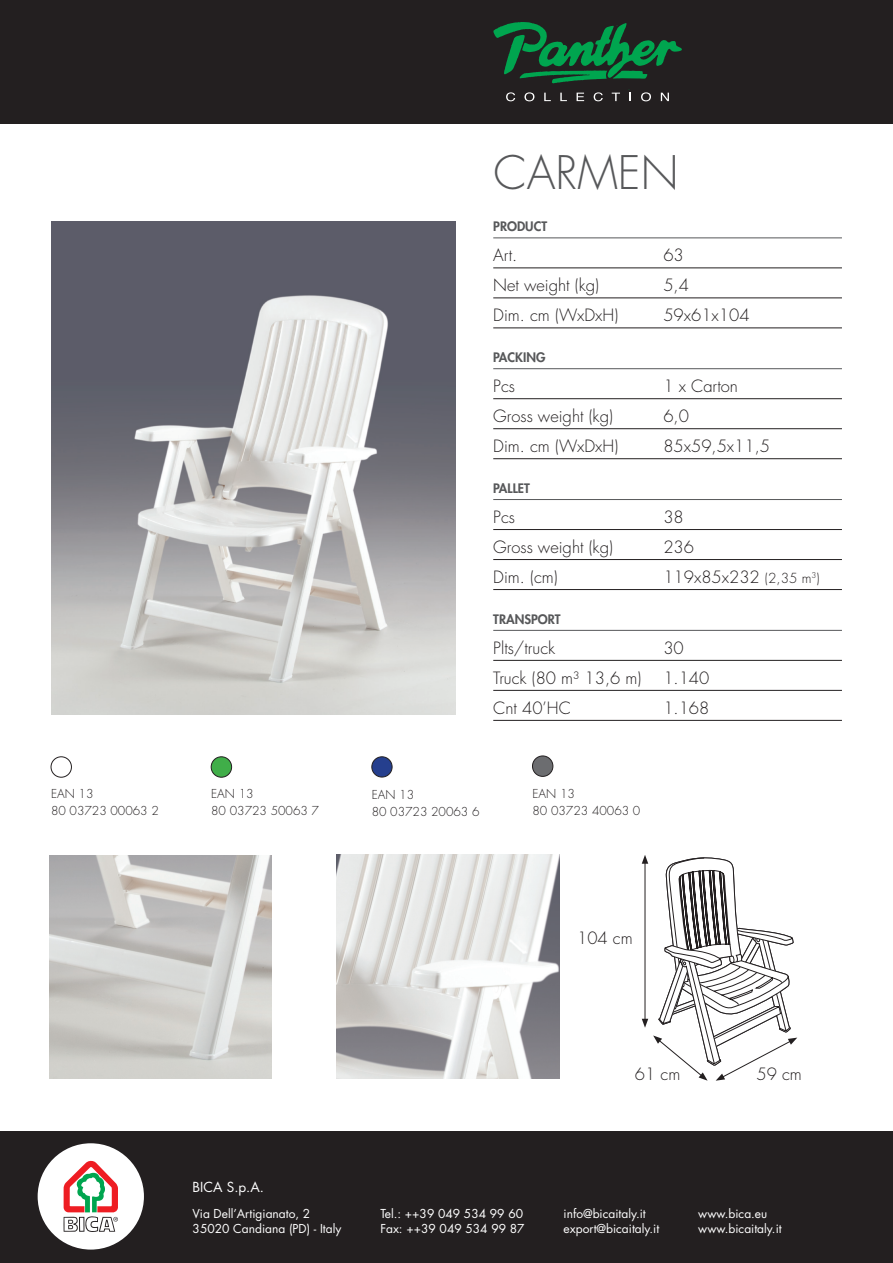
<style>
.page{position:relative;width:893px;height:1263px;background:#fff}
.page>*{position:absolute;margin:0;border:0;box-sizing:border-box;transform-origin:0 0}
.NAME{font:300 45px "Futura";color:#57585a}
.Scheda_tecnica{font:300 16.5px "Futura";color:#231f20}
.t1{font:13.5px "Futura";color:#fff}
.Sezioni{font:800 12.75px "Futura";color:#57585a}
.t2{font:12px/14.4px "Futura";color:#fff}
.t3{font:300 12px "Futura";color:#231f20}
.s1{font-size:13.5px}
</style>
<div class="page">
<div style="left:0;top:1131px;width:893px;height:132px;background:#231f20"></div>
<div style="left:38px;top:1143px;width:106px;height:106px;background:#fff;border-radius:50%"></div>
<div style="left:0;top:0;width:893px;height:123px;background:#231f20"></div>
<svg style="left:63px;top:1160px;width:55px;height:72px"></svg>
<svg style="left:506px;top:92px;width:9px;height:9px"></svg>
<svg style="left:524px;top:92px;width:10px;height:9px"></svg>
<svg style="left:544px;top:93px;width:7px;height:8px"></svg>
<svg style="left:560px;top:93px;width:7px;height:8px"></svg>
<svg style="left:577px;top:93px;width:7px;height:8px"></svg>
<svg style="left:594px;top:92px;width:9px;height:9px"></svg>
<svg style="left:612px;top:93px;width:8px;height:8px"></svg>
<svg style="left:641px;top:92px;width:10px;height:9px"></svg>
<svg style="left:661px;top:93px;width:8px;height:8px"></svg>
<svg style="left:493px;top:22px;width:189px;height:61px"></svg>
<hr style="left:493px;top:238px;width:349px;height:1px;background:#57585a">
<hr style="left:493px;top:268px;width:349px;height:1px;background:#231f20">
<hr style="left:493px;top:298px;width:349px;height:1px;background:#231f20">
<hr style="left:493px;top:328px;width:349px;height:1px;background:#231f20">
<hr style="left:493px;top:368px;width:349px;height:1px;background:#57585a">
<hr style="left:493px;top:398px;width:349px;height:1px;background:#231f20">
<hr style="left:493px;top:428px;width:349px;height:1px;background:#231f20">
<hr style="left:493px;top:458px;width:349px;height:1px;background:#231f20">
<hr style="left:493px;top:499px;width:349px;height:1px;background:#57585a">
<hr style="left:493px;top:529px;width:349px;height:1px;background:#231f20">
<hr style="left:493px;top:559px;width:349px;height:1px;background:#231f20">
<hr style="left:493px;top:589px;width:349px;height:1px;background:#231f20">
<hr style="left:493px;top:630px;width:349px;height:1px;background:#57585a">
<hr style="left:493px;top:660px;width:349px;height:1px;background:#231f20">
<hr style="left:493px;top:690px;width:349px;height:1px;background:#231f20">
<hr style="left:493px;top:720px;width:349px;height:1px;background:#231f20">
<img style="left:51px;top:221px;width:405px;height:493px">
<img style="left:49px;top:855px;width:223px;height:223px">
<img style="left:336px;top:855px;width:224px;height:223px">
<div style="left:372px;top:757px;width:20px;height:20px;background:#253f8e;border-radius:50%"></div>
<div style="left:371px;top:756px;width:22px;height:21px;border:1px solid #231f20;border-radius:50%"></div>
<div style="left:532px;top:756px;width:21px;height:20px;background:#6c6d70;border-radius:50%"></div>
<div style="left:532px;top:755px;width:21px;height:22px;border:1px solid #231f20;border-radius:50%"></div>
<div style="left:211px;top:757px;width:21px;height:20px;background:#40ae49;border-radius:50%"></div>
<div style="left:211px;top:756px;width:21px;height:22px;border:1px solid #231f20;border-radius:50%"></div>
<div style="left:51px;top:756px;width:21px;height:22px;border:1px solid #231f20;border-radius:50%"></div>
<svg style="left:642px;top:855px;width:155px;height:226px"></svg>
<p class="t3" style="left:51px;top:787px;width:44px">EAN 13</p>
<p class="t3" style="left:51px;top:803px;width:109px">80 03723 00063 2</p>
<p class="t3" style="left:211px;top:787px;width:44px">EAN 13</p>
<p class="t3" style="left:211px;top:803px;width:109px">80 03723 50063 7</p>
<p class="NAME" style="left:493px;top:146px;width:187px">CARMEN</p>
<p class="Sezioni" style="left:493px;top:218px;width:55px">PRODUCT</p>
<p class="Scheda_tecnica" style="left:493px;top:245px;width:26px">Art.</p>
<p class="Scheda_tecnica" style="left:663px;top:245px;width:22px">63</p>
<p class="Scheda_tecnica" style="left:493px;top:275px;width:107px">Net weight (kg)</p>
<p class="Scheda_tecnica" style="left:663px;top:275px;width:27px">5,4</p>
<p class="Scheda_tecnica" style="left:493px;top:305px;width:127px">Dim. cm (WxDxH)</p>
<p class="Scheda_tecnica" style="left:663px;top:305px;width:88px">59x61x104</p>
<p class="Sezioni" style="left:493px;top:349px;width:54px">PACKING</p>
<p class="Scheda_tecnica" style="left:493px;top:376px;width:23px">Pcs</p>
<p class="Scheda_tecnica" style="left:663px;top:376px;width:76px">1 x Carton</p>
<p class="Scheda_tecnica" style="left:493px;top:406px;width:121px">Gross weight (kg)</p>
<p class="Scheda_tecnica" style="left:663px;top:406px;width:27px">6,0</p>
<p class="Scheda_tecnica" style="left:493px;top:436px;width:127px">Dim. cm (WxDxH)</p>
<p class="Scheda_tecnica" style="left:663px;top:436px;width:108px">85x59,5x11,5</p>
<p class="Sezioni" style="left:493px;top:480px;width:38px">PALLET</p>
<p class="Scheda_tecnica" style="left:493px;top:507px;width:23px">Pcs</p>
<p class="Scheda_tecnica" style="left:663px;top:507px;width:22px">38</p>
<p class="Scheda_tecnica" style="left:493px;top:537px;width:121px">Gross weight (kg)</p>
<p class="Scheda_tecnica" style="left:663px;top:537px;width:32px">236</p>
<p class="Scheda_tecnica" style="left:493px;top:567px;width:66px">Dim. (cm)</p>
<p class="Scheda_tecnica" style="left:663px;top:567px;width:158px">119x85x232 <span class="s1">(2,35 m</span><sup>3</sup><span class="s1">)</span></p>
<p class="Sezioni" style="left:493px;top:611px;width:69px">TRANSPORT</p>
<p class="Scheda_tecnica" style="left:493px;top:638px;width:64px">Plts/truck</p>
<p class="Scheda_tecnica" style="left:663px;top:638px;width:22px">30</p>
<p class="Scheda_tecnica" style="left:493px;top:668px;width:150px">Truck (80 m³ 13,6 m)</p>
<p class="Scheda_tecnica" style="left:663px;top:668px;width:48px">1.140</p>
<p class="Scheda_tecnica" style="left:493px;top:698px;width:79px">Cnt 40’HC</p>
<p class="Scheda_tecnica" style="left:663px;top:698px;width:48px">1.168</p>
<p class="t3" style="left:372px;top:787px;width:44px">EAN 13</p>
<p class="t3" style="left:372px;top:804px;width:109px">80 03723 20063 6</p>
<p class="t3" style="left:532px;top:787px;width:44px">EAN 13</p>
<p class="t3" style="left:532px;top:803px;width:109px">80 03723 40063 0</p>
<p class="Scheda_tecnica" style="left:577px;top:928px;width:57px">104 cm</p>
<p class="Scheda_tecnica" style="left:635px;top:1063px;width:47px">61 cm</p>
<p class="Scheda_tecnica" style="left:756px;top:1063px;width:47px">59 cm</p>
<p class="t1" style="left:193px;top:1178px;width:73px">BICA S.p.A.</p>
<p class="t2" style="left:193px;top:1207px;width:150px">Via Dell’Artigianato, 2<br>35020 Candiana (PD) - Italy</p>
<p class="t2" style="left:380px;top:1207px;width:146px">Tel.: ++39 049 534 99 60<br>Fax: ++39 049 534 99 87</p>
<p class="t2" style="left:564px;top:1207px;width:97px">info@bicaitaly.it export@bicaitaly.it</p>
<p class="t2" style="left:698px;top:1207px;width:85px">www.bica.eu www.bicaitaly.it</p>
</div>
